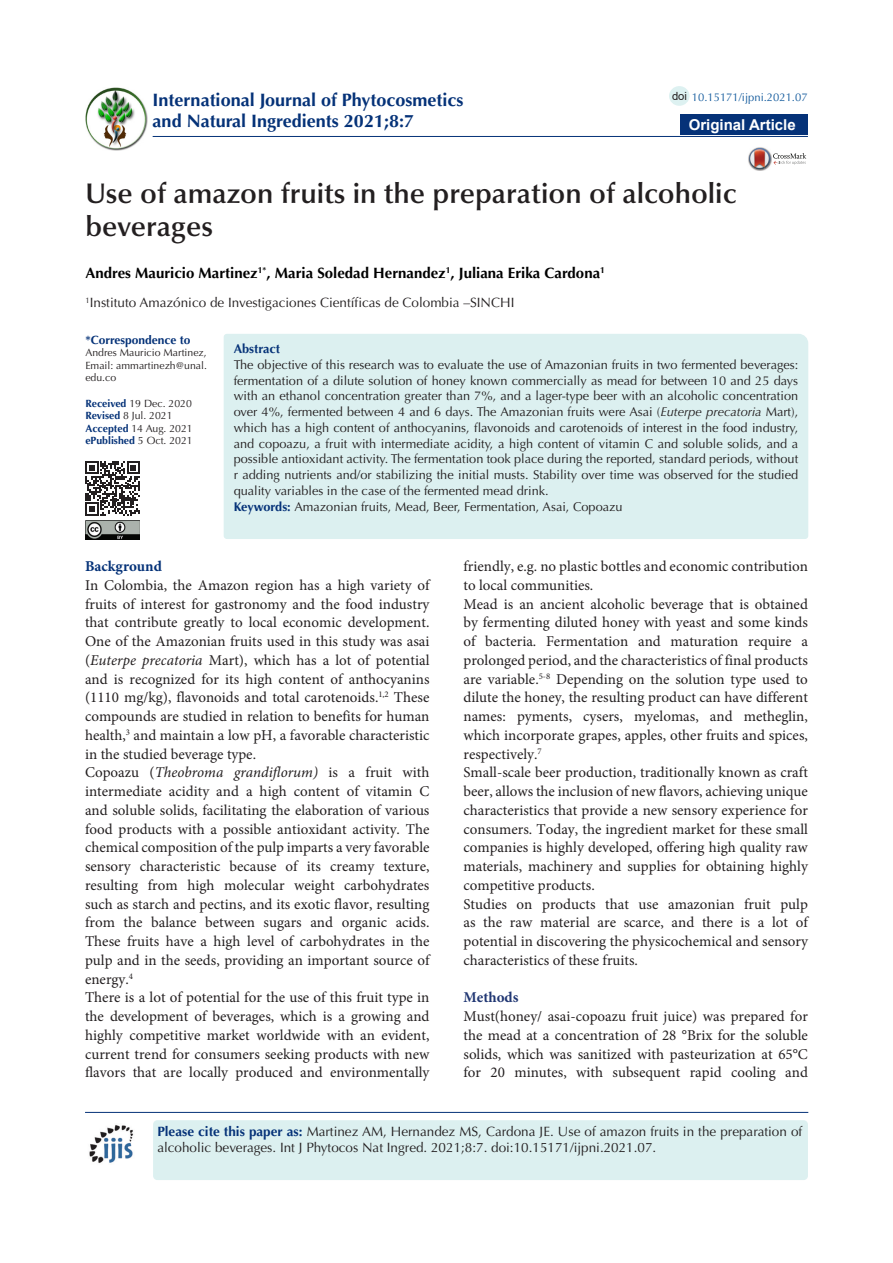
<style>
.page{position:relative;width:893px;height:1263px;background:#fff}
.page>*{position:absolute;margin:0;border:0;box-sizing:border-box;transform-origin:0 0}
.t1{font:600 28.5px/33px "Optima LT Std";color:#231f20}
.t2{font:700 18px/21px "Optima LT Std";color:#053278}
.t3{font:15px/18.8px "Minion Pro";color:#231f20;text-align:justify}
.t4{font:700 15px "Optima LT Std";color:#000}
.t5{font:700 15px "Arial";color:#fff}
.t6{font:700 15px "Minion Pro";color:#053278}
.t7{font:700 15px "Minion Pro";color:#213773}
.Default{font:13.5px/16.5px "Optima LT Std";color:#231f20}
.Default-2{font:12.75px/15.8px "Optima LT Std";color:#231f20;text-align:justify}
.Default-3{font:700 12.75px "Optima LT Std";color:#053278}
.t8{font:700 12px "Optima LT Std";color:#053278}
.t9{font:11.25px "Optima LT Std";color:#175d9e}
.t10{font:11.25px "Arial";color:#231f20}
.t11{font:10.5px/12.6px "Optima LT Std";color:#231f20}
.t12{font:700 10.5px "Optima LT Std";color:#053278}
.s1{font-weight:700;color:#053278}
.s2{font-weight:400;color:#231f20}
.s3{font-style:italic}
</style>
<div class="page">
<hr style="left:153px;top:136px;width:655px;height:1px;background:#053278">
<div style="left:680px;top:115px;width:128px;height:20px;background:#053278"></div>
<div style="left:669px;top:86px;width:21px;height:20px;background:#ddf1f1;border-radius:50%"></div>
<img style="left:85px;top:87px;width:62px;height:63px">
<img style="left:748px;top:147px;width:19px;height:24px">
<svg style="left:749px;top:148px;width:57px;height:21px"></svg>
<hr style="left:85px;top:1112px;width:723px;height:1px;background:#053278">
<div style="left:153px;top:1120px;width:655px;height:60px;background:#dcf0f0;border-radius:4px"></div>
<img style="left:89px;top:1125px;width:45px;height:39px">
<div style="left:223px;top:334px;width:586px;height:205px;background:#dcf0f0"></div>
<svg style="left:85px;top:461px;width:55px;height:54px"></svg>
<img style="left:85px;top:520px;width:54px;height:19px">
<p class="t2" style="left:153px;top:89px;width:312px">International Journal of Phytocosmetics and Natural Ingredients 2021;8:7</p>
<p class="t10" style="left:672px;top:88px;width:17px">doi</p>
<p class="t9" style="left:692px;top:91px;width:117px">10.15171/ijpni.2021.07</p>
<p class="t5" style="left:689px;top:114px;width:108px">Original Article</p>
<p class="t1" style="left:85px;top:177px;width:652px">Use of amazon fruits in the preparation of alcoholic beverages</p>
<p class="t4" style="left:85px;top:264px;width:521px">Andres Mauricio Martinez<sup>1*</sup>, Maria Soledad Hernandez<sup>1</sup>, Juliana Erika Cardona<sup>1</sup></p>
<p class="Default" style="left:85px;top:295px;width:430px"><sup>1</sup>Instituto Amazónico de Investigaciones Científicas de Colombia –SINCHI</p>
<p class="t8" style="left:85px;top:333px;width:107px">*Correspondence to</p>
<p class="t11" style="left:85px;top:347px;width:123px">Andres Mauricio Martinez,</p>
<p class="t11" style="left:85px;top:359px;width:123px">Email: ammartinezh@unal. edu.co</p>
<p class="t11" style="left:85px;top:397px;width:108px"><span class="s1">Received</span> 19 Dec. 2020</p>
<p class="t11" style="left:85px;top:410px;width:89px"><span class="s1">Revised</span> 8 Jul. 2021</p>
<p class="t11" style="left:85px;top:422px;width:109px"><span class="s1">Accepted</span> 14 Aug. 2021</p>
<p class="t12" style="left:85px;top:435px;width:109px">ePublished <span class="s2">5 Oct. 2021</span></p>
<p class="Default-3" style="left:234px;top:341px;width:48px">Abstract</p>
<p class="Default-2" style="left:234px;top:357px;width:566px">The objective of this research was to evaluate the use of Amazonian fruits in two fermented beverages: fermentation of a dilute solution of honey known commercially as mead for between 10 and 25 days with an ethanol concentration greater than 7%, and a lager-type beer with an alcoholic concentration over 4%, fermented between 4 and 6 days. The Amazonian fruits were Asai (<span class="s3">Euterpe precatoria</span> Mart), which has a high content of anthocyanins, flavonoids and carotenoids of interest in the food industry, and copoazu, a fruit with intermediate acidity, a high content of vitamin C and soluble solids, and a possible antioxidant activity. The fermentation took place during the reported, standard periods, without r adding nutrients and/or stabilizing the initial musts. Stability over time was observed for the studied quality variables in the case of the fermented mead drink.</p>
<p class="Default-2" style="left:234px;top:499px;width:390px"><span class="s1">Keywords:</span> Amazonian fruits, Mead, Beer, Fermentation, Asai, Copoazu</p>
<p class="t6" style="left:85px;top:556px;width:78px">Background</p>
<p class="t3" style="left:85px;top:576px;width:346px">In Colombia, the Amazon region has a high variety of fruits of interest for gastronomy and the food industry that contribute greatly to local economic development.<br>One of the Amazonian fruits used in this study was asai (<span class="s3">Euterpe precatoria</span> Mart), which has a lot of potential and is recognized for its high content of anthocyanins (1110 mg/kg), flavonoids and total carotenoids.<sup>1,2</sup> These compounds are studied in relation to benefits for human health,<sup>3</sup> and maintain a low pH, a favorable characteristic in the studied beverage type.</p>
<p class="t3" style="left:85px;top:763px;width:346px">Copoazu (<span class="s3">Theobroma grandiflorum)</span> is a fruit with intermediate acidity and a high content of vitamin C and soluble solids, facilitating the elaboration of various food products with a possible antioxidant activity. The chemical composition of the pulp imparts a very favorable sensory characteristic because of its creamy texture, resulting from high molecular weight carbohydrates such as starch and pectins, and its exotic flavor, resulting from the balance between sugars and organic acids.<br>These fruits have a high level of carbohydrates in the pulp and in the seeds, providing an important source of energy.<sup>4</sup></p>
<p class="t3" style="left:85px;top:988px;width:346px">There is a lot of potential for the use of this fruit type in the development of beverages, which is a growing and highly competitive market worldwide with an evident, current trend for consumers seeking products with new flavors that are locally produced and environmentally</p>
<p class="t3" style="left:463px;top:557px;width:346px">friendly, e.g. no plastic bottles and economic contribution to local communities.</p>
<p class="t3" style="left:463px;top:595px;width:346px">Mead is an ancient alcoholic beverage that is obtained by fermenting diluted honey with yeast and some kinds of bacteria. Fermentation and maturation require a prolonged period, and the characteristics of final products are variable.<sup>5-8</sup> Depending on the solution type used to dilute the honey, the resulting product can have different names: pyments, cysers, myelomas, and metheglin, which incorporate grapes, apples, other fruits and spices, respectively.<sup>7</sup></p>
<p class="t3" style="left:463px;top:763px;width:346px">Small-scale beer production, traditionally known as craft beer, allows the inclusion of new flavors, achieving unique characteristics that provide a new sensory experience for consumers. Today, the ingredient market for these small companies is highly developed, offering high quality raw materials, machinery and supplies for obtaining highly competitive products.</p>
<p class="t3" style="left:463px;top:895px;width:346px">Studies on products that use amazonian fruit pulp as the raw material are scarce, and there is a lot of potential in discovering the physicochemical and sensory characteristics of these fruits.</p>
<p class="t7" style="left:463px;top:987px;width:57px">Methods</p>
<p class="t3" style="left:463px;top:1007px;width:346px">Must(honey/ asai-copoazu fruit juice) was prepared for the mead at a concentration of 28 °Brix for the soluble solids, which was sanitized with pasteurization at 65°C for 20 minutes, with subsequent rapid cooling and</p>
<p class="Default" style="left:157px;top:1123px;width:646px"><span class="s1">Please cite this paper as:</span> Martinez AM, Hernandez MS, Cardona JE. Use of amazon fruits in the preparation of alcoholic beverages. Int J Phytocos Nat Ingred. 2021;8:7. doi:10.15171/ijpni.2021.07.</p>
</div>
